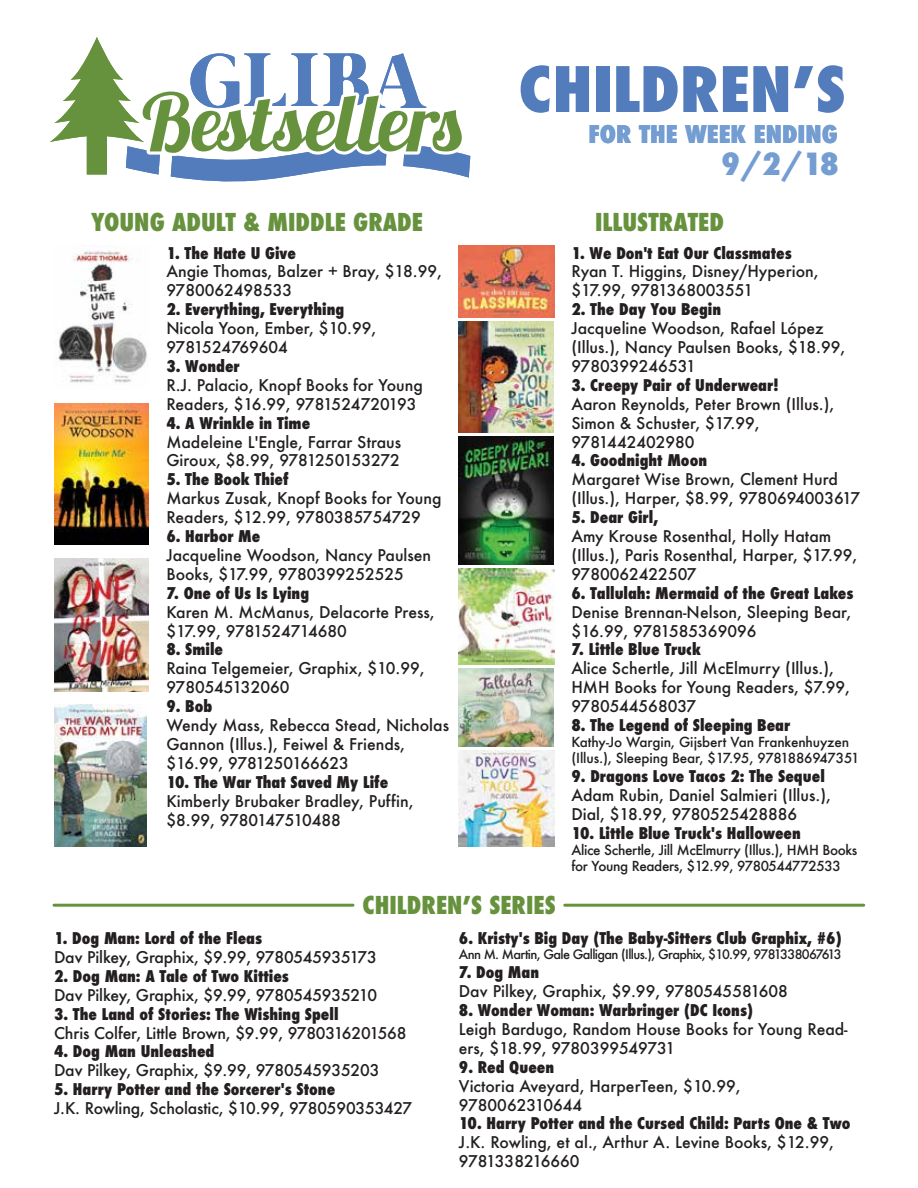
<style>
.page{position:relative;width:918px;height:1188px;background:#fff}
.page>*{position:absolute;margin:0;border:0;box-sizing:border-box;transform-origin:0 0}
.t1{font:800 condensed 60.9px "Futura";color:#537cbd;scale:1.08 1}
.t2{font:800 condensed 29.7px "Futura";color:#749dd2;scale:1.08 1}
.t3{font:800 condensed 24px "Futura";color:#67923d}
.t4{font:800 condensed 23.7px "Futura";color:#749dd2;scale:1.08 1}
.t5{font:500 15.75px/18.9px "Futura";color:#231f20}
.t6{font:800 condensed 15.75px "Futura";color:#231f20}
.t7{font:500 13.5px/16.2px "Futura";letter-spacing:-.025em;color:#231f20}
.t8{font:500 12.75px "Futura";letter-spacing:-.05em;color:#231f20}
</style>
<div class="page">
<hr style="left:565px;top:904px;width:299px;height:3px;background:#67923d">
<hr style="left:54px;top:904px;width:299px;height:3px;background:#67923d">
<img style="left:58px;top:246px;width:89px;height:137px">
<img style="left:459px;top:246px;width:95px;height:72px">
<img style="left:55px;top:403px;width:93px;height:142px">
<img style="left:55px;top:558px;width:93px;height:133px">
<img style="left:55px;top:705px;width:92px;height:141px">
<img style="left:459px;top:322px;width:95px;height:110px">
<img style="left:459px;top:436px;width:95px;height:129px">
<img style="left:459px;top:569px;width:95px;height:95px">
<img style="left:459px;top:669px;width:95px;height:78px">
<img style="left:459px;top:751px;width:95px;height:95px">
<svg style="left:50px;top:37px;width:420px;height:145px"></svg>
<h1 class="t1" style="left:518px;top:48px;width:304px">CHILDRENʼS</h1>
<h3 class="t4" style="left:589px;top:118px;width:232px">FOR THE WEEK ENDING</h3>
<h3 class="t3" style="left:91px;top:206px;width:333px">YOUNG ADULT &amp; MIDDLE GRADE</h3>
<p class="t6" style="left:166px;top:242px;width:131px">1. The Hate U Give</p>
<p class="t5" style="left:166px;top:262px;width:277px">Angie Thomas, Balzer + Bray, $18.99,<br>9780062498533</p>
<p class="t6" style="left:166px;top:299px;width:179px">2. Everything, Everything</p>
<p class="t5" style="left:166px;top:319px;width:211px">Nicola Yoon, Ember, $10.99,<br>9781524769604</p>
<p class="t6" style="left:166px;top:355px;width:75px">3. Wonder</p>
<p class="t5" style="left:166px;top:375px;width:258px">R.J. Palacio, Knopf Books for Young<br>Readers, $16.99, 9781524720193</p>
<p class="t6" style="left:166px;top:412px;width:145px">4. A Wrinkle in Time</p>
<p class="t5" style="left:166px;top:432px;width:236px">Madeleine L'Engle, Farrar Straus<br>Giroux, $8.99, 9781250153272</p>
<p class="t6" style="left:166px;top:469px;width:124px">5. The Book Thief</p>
<p class="t5" style="left:166px;top:489px;width:277px">Markus Zusak, Knopf Books for Young<br>Readers, $12.99, 9780385754729</p>
<p class="t6" style="left:166px;top:525px;width:96px">6. Harbor Me</p>
<p class="t5" style="left:166px;top:545px;width:266px">Jacqueline Woodson, Nancy Paulsen<br>Books, $17.99, 9780399252525</p>
<p class="t6" style="left:166px;top:582px;width:144px">7. One of Us Is Lying</p>
<p class="t5" style="left:166px;top:602px;width:270px">Karen M. McManus, Delacorte Press, $17.99, 9781524714680</p>
<p class="t6" style="left:166px;top:639px;width:58px">8. Smile</p>
<p class="t5" style="left:166px;top:659px;width:260px">Raina Telgemeier, Graphix, $10.99,<br>9780545132060</p>
<p class="t6" style="left:166px;top:696px;width:47px">9. Bob</p>
<p class="t5" style="left:166px;top:716px;width:284px">Wendy Mass, Rebecca Stead, Nicholas<br>Gannon (Illus.), Feiwel &amp; Friends, $16.99, 9781250166623</p>
<p class="t6" style="left:166px;top:771px;width:223px">10. The War That Saved My Life</p>
<p class="t5" style="left:166px;top:791px;width:249px">Kimberly Brubaker Bradley, Puffin, $8.99, 9780147510488</p>
<h3 class="t3" style="left:362px;top:889px;width:195px">CHILDRENʼS SERIES</h3>
<h2 class="t2" style="left:721px;top:144px;width:111px">9/2/18</h2>
<h3 class="t3" style="left:595px;top:206px;width:130px">ILLUSTRATED</h3>
<p class="t6" style="left:571px;top:242px;width:222px">1. We Don't Eat Our Classmates</p>
<p class="t5" style="left:571px;top:262px;width:249px">Ryan T. Higgins, Disney/Hyperion, $17.99, 9781368003551</p>
<p class="t6" style="left:571px;top:299px;width:151px">2. The Day You Begin</p>
<p class="t5" style="left:571px;top:319px;width:276px">Jacqueline Woodson, Rafael López (Illus.), Nancy Paulsen Books, $18.99,<br>9780399246531</p>
<p class="t6" style="left:571px;top:374px;width:209px">3. Creepy Pair of Underwear!</p>
<p class="t5" style="left:571px;top:394px;width:265px">Aaron Reynolds, Peter Brown (Illus.),<br>Simon &amp; Schuster, $17.99,<br>9781442402980</p>
<p class="t6" style="left:571px;top:450px;width:137px">4. Goodnight Moon</p>
<p class="t5" style="left:571px;top:470px;width:290px">Margaret Wise Brown, Clement Hurd (Illus.), Harper, $8.99, 9780694003617</p>
<p class="t6" style="left:571px;top:507px;width:88px">5. Dear Girl,</p>
<p class="t5" style="left:571px;top:527px;width:288px">Amy Krouse Rosenthal, Holly Hatam (Illus.), Paris Rosenthal, Harper, $17.99,<br>9780062422507</p>
<p class="t6" style="left:571px;top:582px;width:284px">6. Tallulah: Mermaid of the Great Lakes</p>
<p class="t5" style="left:571px;top:602px;width:281px">Denise Brennan-Nelson, Sleeping Bear, $16.99, 9781585369096</p>
<p class="t6" style="left:571px;top:639px;width:131px">7. Little Blue Truck</p>
<p class="t5" style="left:571px;top:659px;width:280px">Alice Schertle, Jill McElmurry (Illus.),<br>HMH Books for Young Readers, $7.99,<br>9780544568037</p>
<p class="t6" style="left:571px;top:715px;width:220px">8. The Legend of Sleeping Bear</p>
<p class="t7" style="left:571px;top:734px;width:290px">Kathy-Jo Wargin, Gijsbert Van Frankenhuyzen (Illus.), Sleeping Bear, $17.95, 9781886947351</p>
<p class="t6" style="left:571px;top:766px;width:255px">9. Dragons Love Tacos 2: The Sequel</p>
<p class="t5" style="left:571px;top:786px;width:261px">Adam Rubin, Daniel Salmieri (Illus.),<br>Dial, $18.99, 9780525428886</p>
<p class="t6" style="left:571px;top:822px;width:231px">10. Little Blue Truck's Halloween</p>
<p class="t7" style="left:571px;top:842px;width:288px">Alice Schertle, Jill McElmurry (Illus.), HMH Books for Young Readers, $12.99, 9780544772533</p>
<p class="t6" style="left:54px;top:928px;width:210px">1. Dog Man: Lord of the Fleas</p>
<p class="t5" style="left:54px;top:947px;width:324px">Dav Pilkey, Graphix, $9.99, 9780545935173</p>
<p class="t6" style="left:54px;top:965px;width:236px">2. Dog Man: A Tale of Two Kitties</p>
<p class="t5" style="left:54px;top:985px;width:325px">Dav Pilkey, Graphix, $9.99, 9780545935210</p>
<p class="t6" style="left:54px;top:1003px;width:286px">3. The Land of Stories: The Wishing Spell</p>
<p class="t5" style="left:54px;top:1023px;width:354px">Chris Colfer, Little Brown, $9.99, 9780316201568</p>
<p class="t6" style="left:54px;top:1041px;width:162px">4. Dog Man Unleashed</p>
<p class="t5" style="left:54px;top:1061px;width:327px">Dav Pilkey, Graphix, $9.99, 9780545935203</p>
<p class="t6" style="left:54px;top:1079px;width:283px">5. Harry Potter and the Sorcerer's Stone</p>
<p class="t5" style="left:54px;top:1099px;width:360px">J.K. Rowling, Scholastic, $10.99, 9780590353427</p>
<p class="t6" style="left:459px;top:928px;width:384px">6. Kristy's Big Day (The Baby-Sitters Club Graphix, #6)</p>
<p class="t8" style="left:459px;top:946px;width:384px">Ann M. Martin, Gale Galligan (Illus.), Graphix, $10.99, 9781338067613</p>
<p class="t6" style="left:459px;top:962px;width:82px">7. Dog Man</p>
<p class="t5" style="left:459px;top:982px;width:331px">Dav Pilkey, Graphix, $9.99, 9780545581608</p>
<p class="t6" style="left:459px;top:999px;width:296px">8. Wonder Woman: Warbringer (DC Icons)</p>
<p class="t5" style="left:459px;top:1019px;width:390px">Leigh Bardugo, Random House Books for Young Read&shy;ers, $18.99, 9780399549731</p>
<p class="t6" style="left:459px;top:1056px;width:97px">9. Red Queen</p>
<p class="t5" style="left:459px;top:1076px;width:283px">Victoria Aveyard, HarperTeen, $10.99,<br>9780062310644</p>
<p class="t6" style="left:459px;top:1113px;width:393px">10. Harry Potter and the Cursed Child: Parts One &amp; Two</p>
<p class="t5" style="left:459px;top:1133px;width:377px">J.K. Rowling, et al., Arthur A. Levine Books, $12.99,<br>9781338216660</p>
</div>
